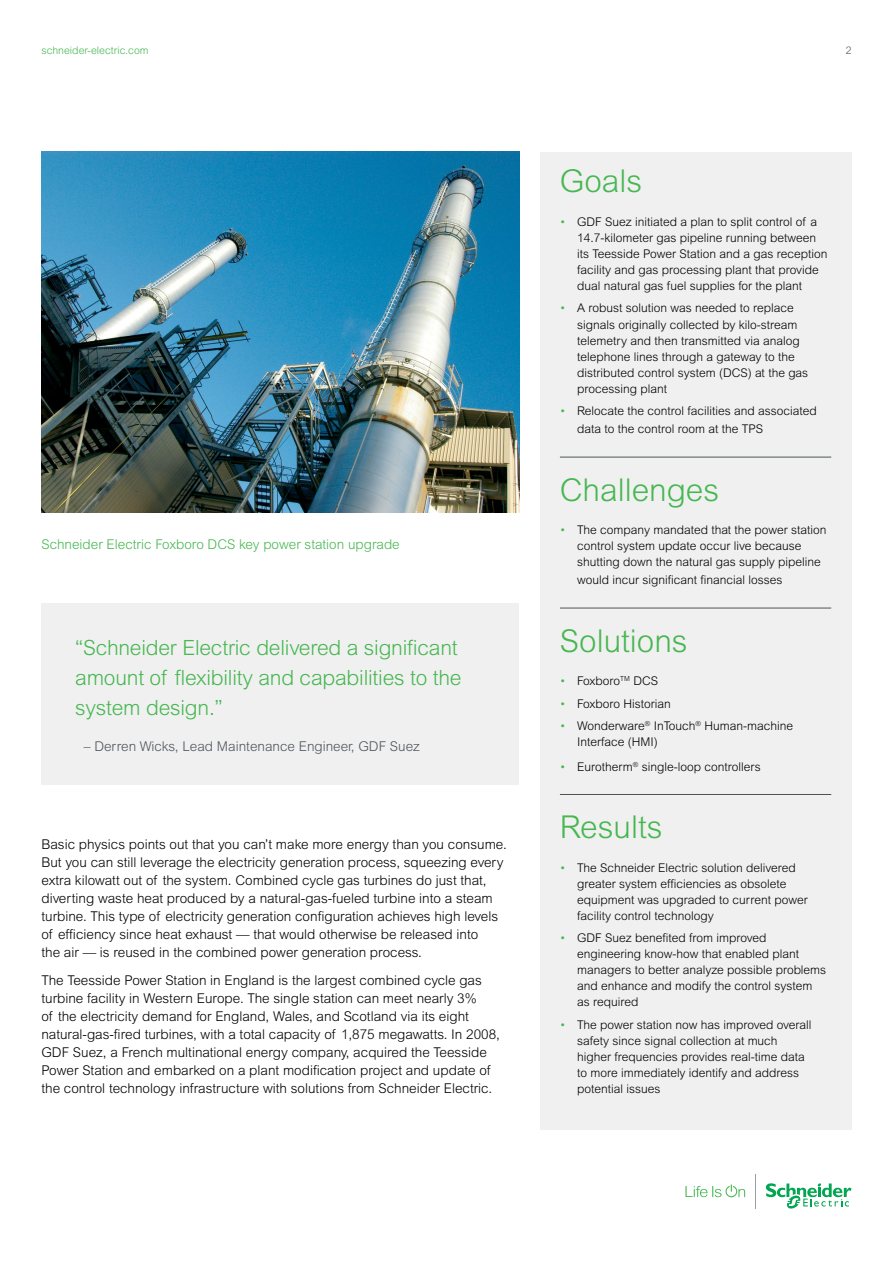
<style>
.page{position:relative;width:893px;height:1263px;background:#fff}
.page>*{position:absolute;margin:0;border:0;box-sizing:border-box;transform-origin:0 0}
.t1{font:300 31.5px "Arial MT Std";color:#46b751}
.t2{font:300 21px/30px "Arial MT Std";letter-spacing:-.01em;color:#46b751}
.t3{font:300 13.5px/18px "Arial MT Std";color:#000}
.t4{font:300 13.5px "Arial MT Std";color:#46b751}
.t5{font:300 13.5px "Arial MT Std";color:#4d555b}
.t6{font:300 12px/16px "Arial MT Std";color:#000}
.t7{font:300 10.5px "Arial MT Std";color:#46b751}
.t8{font:300 10.5px "Arial MT Std";color:#4d555b}
.s1{color:#46b751}
</style>
<div class="page">
<img style="left:41px;top:152px;width:478px;height:360px">
<div style="left:540px;top:152px;width:311px;height:977px;background:#f0f0f0"></div>
<hr style="left:560px;top:457px;width:271px;height:1px;background:#4d555b">
<hr style="left:560px;top:608px;width:271px;height:1px;background:#4d555b">
<hr style="left:560px;top:794px;width:271px;height:1px;background:#4d555b">
<div style="left:41px;top:603px;width:478px;height:182px;background:#f0f0f0"></div>
<svg style="left:685px;top:1184px;width:60px;height:13px"></svg>
<svg style="left:766px;top:1183px;width:85px;height:26px"></svg>
<hr style="left:755px;top:1174px;width:1px;height:35px;background:#979fa4">
<p class="t7" style="left:41px;top:44px;width:109px">schneider-electric.com</p>
<p class="t8" style="left:846px;top:44px;width:7px">2</p>
<p class="t4" style="left:41px;top:537px;width:360px">Schneider Electric Foxboro DCS key power station upgrade</p>
<h2 class="t2" style="left:75px;top:633px;width:388px">“Schneider Electric delivered a significant amount of flexibility and capabilities to the system design.”</h2>
<p class="t5" style="left:84px;top:739px;width:338px">– Derren Wicks, Lead Maintenance Engineer, GDF Suez</p>
<p class="t3" style="left:41px;top:835px;width:467px">Basic physics points out that you can’t make more energy than you consume.<br>But you can still leverage the electricity generation process, squeezing every extra kilowatt out of the system. Combined cycle gas turbines do just that, diverting waste heat produced by a natural-gas-fueled turbine into a steam turbine. This type of electricity generation configuration achieves high levels of efficiency since heat exhaust — that would otherwise be released into<br>the air — is reused in the combined power generation process.</p>
<p class="t3" style="left:41px;top:972px;width:460px">The Teesside Power Station in England is the largest combined cycle gas turbine facility in Western Europe. The single station can meet nearly 3%<br>of the electricity demand for England, Wales, and Scotland via its eight natural-gas-fired turbines, with a total capacity of 1,875 megawatts. In 2008, GDF Suez, a French multinational energy company, acquired the Teesside Power Station and embarked on a plant modification project and update of the control technology infrastructure with solutions from Schneider Electric.</p>
<h1 class="t1" style="left:560px;top:163px;width:84px">Goals</h1>
<p class="t6" style="left:577px;top:213px;width:252px;text-indent:-17px"><span class="s1">•</span> GDF Suez initiated a plan to split control of a 14.7-kilometer gas pipeline running between its Teesside Power Station and a gas reception facility and gas processing plant that provide dual natural gas fuel supplies for the plant</p>
<p class="t6" style="left:577px;top:300px;width:233px;text-indent:-17px"><span class="s1">•</span> A robust solution was needed to replace signals originally collected by kilo-stream telemetry and then transmitted via analog telephone lines through a gateway to the distributed control system (DCS) at the gas processing plant</p>
<p class="t6" style="left:577px;top:402px;width:241px;line-height:18px;text-indent:-17px"><span class="s1">•</span> Relocate the control facilities and associated data to the control room at the TPS</p>
<h1 class="t1" style="left:560px;top:472px;width:161px">Challenges</h1>
<p class="t6" style="left:577px;top:522px;width:251px;text-indent:-17px"><span class="s1">•</span> The company mandated that the power station control system update occur live because shutting down the natural gas supply pipeline</p>
<p class="t6" style="left:577px;top:572px;width:207px">would incur significant financial losses</p>
<h1 class="t1" style="left:560px;top:623px;width:129px">Solutions</h1>
<p class="t6" style="left:560px;top:673px;width:100px"><span class="s1">•</span> Foxboro<sup>TM</sup> DCS</p>
<p class="t6" style="left:560px;top:695px;width:113px"><span class="s1">•</span> Foxboro Historian</p>
<p class="t6" style="left:577px;top:718px;width:217px;text-indent:-17px"><span class="s1">•</span> Wonderware<sup>®</sup> InTouch<sup>®</sup> Human-machine<br>Interface (HMI)</p>
<p class="t6" style="left:560px;top:758px;width:203px"><span class="s1">•</span> Eurotherm<sup>®</sup> single-loop controllers</p>
<h1 class="t1" style="left:560px;top:809px;width:104px">Results</h1>
<p class="t6" style="left:577px;top:859px;width:232px;text-indent:-17px"><span class="s1">•</span> The Schneider Electric solution delivered greater system efficiencies as obsolete equipment was upgraded to current power facility control technology</p>
<p class="t6" style="left:577px;top:930px;width:251px;text-indent:-17px"><span class="s1">•</span> GDF Suez benefited from improved engineering know-how that enabled plant managers to better analyze possible problems and enhance and modify the control system as required</p>
<p class="t6" style="left:577px;top:1017px;width:236px;text-indent:-17px"><span class="s1">•</span> The power station now has improved overall safety since signal collection at much higher frequencies provides real-time data to more immediately identify and address potential issues</p>
</div>
